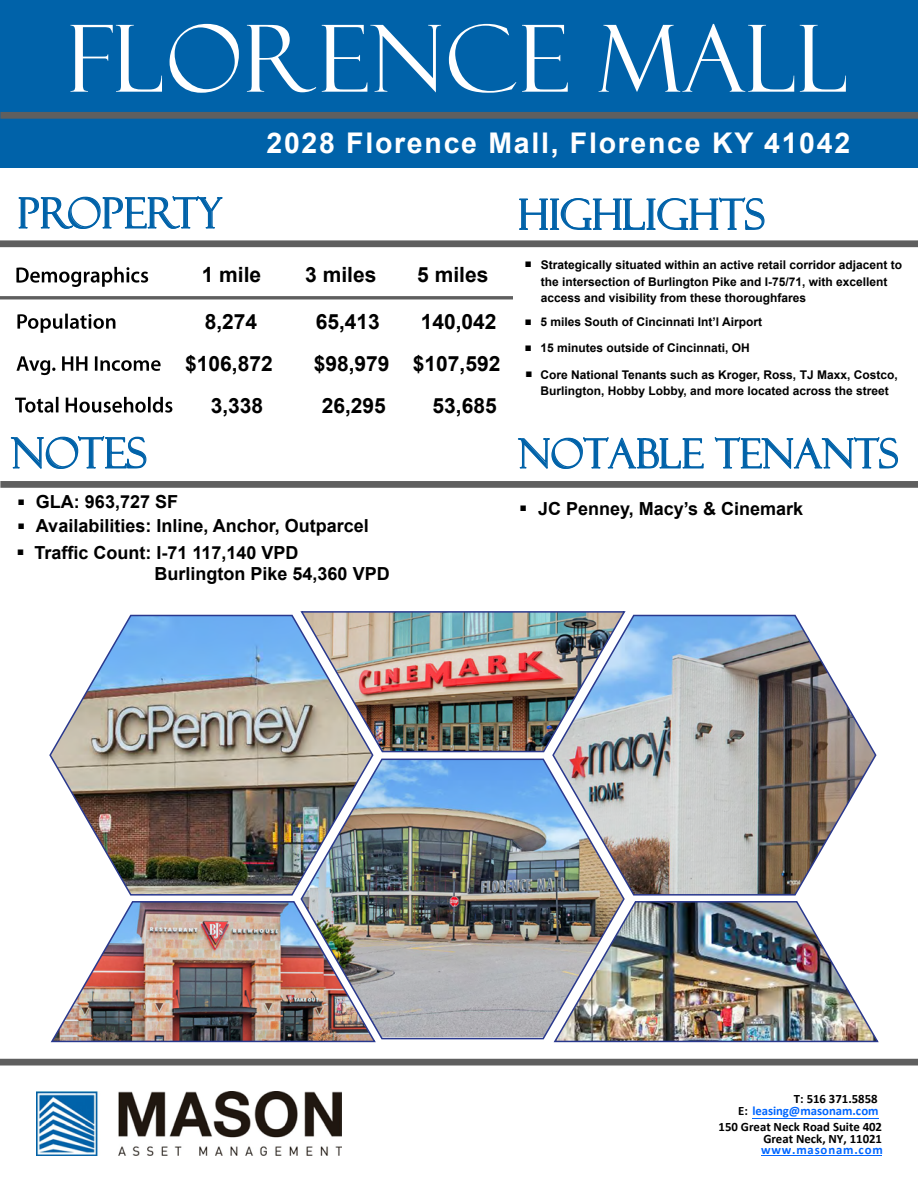
<style>
.page{position:relative;width:918px;height:1188px;background:#fff}
.page>*{position:absolute;margin:0;border:0;box-sizing:border-box;transform-origin:0 0}
.t1{font:92.85px "Felix Titling";letter-spacing:.015em;color:#fff}
.t2{font:42px "Felix Titling";color:#0062a9}
.t3{font:40.5px "Felix Titling";color:#0062a9}
.t4{font:700 39px/57.8px "Arial";color:#000}
.t5{font:700 28.5px "Arial";letter-spacing:.06em;color:#fff}
.t6{font:700 21px "Arial";color:#000}
.t7{font:700 18px/21.6px "Arial";color:#000}
.t8{font:700 12.75px/12px "Calibri";color:#000;text-align:right}
.t9{font:700 12.75px/12.5px "Calibri";color:#06f;text-align:right}
.t10{font:700 12.75px "Calibri";letter-spacing:.07em;color:#06f}
.t11{font:700 12px/16.5px "Arial";color:#000}
.s1{color:#000}
</style>
<div class="page">
<div style="left:0;top:0;width:918px;height:168px;background:#0062a9"></div>
<div style="left:0;top:112px;width:918px;height:7px;background:#5f5f5f"></div>
<img style="left:17px;top:313px;width:99px;height:20px">
<img style="left:16px;top:356px;width:145px;height:20px">
<hr style="left:0;top:296px;width:513px;height:3px;background:#5f5f5f">
<div style="left:0;top:240px;width:918px;height:7px;background:#5f5f5f"></div>
<svg style="left:18px;top:196px;width:205px;height:33px"></svg>
<div style="left:0;top:481px;width:918px;height:7px;background:#5f5f5f"></div>
<svg style="left:10px;top:436px;width:137px;height:33px"></svg>
<div style="left:0;top:1059px;width:918px;height:7px;background:#5f5f5f"></div>
<img style="left:16px;top:266px;width:133px;height:21px">
<img style="left:36px;top:1091px;width:305px;height:64px">
<hr style="left:752px;top:1118px;width:127px;height:1px;background:#06f">
<hr style="left:761px;top:1155px;width:121px;height:1px;background:#06f">
<svg style="left:519px;top:197px;width:246px;height:33px"></svg>
<img style="left:16px;top:396px;width:157px;height:17px">
<svg style="left:518px;top:437px;width:186px;height:32px"></svg>
<svg style="left:714px;top:437px;width:185px;height:32px"></svg>
<img style="left:49px;top:614px;width:325px;height:282px">
<img style="left:299px;top:611px;width:327px;height:142px">
<img style="left:553px;top:901px;width:326px;height:142px">
<img style="left:50px;top:901px;width:326px;height:142px">
<img style="left:551px;top:613px;width:326px;height:283px">
<img style="left:300px;top:757px;width:326px;height:283px">
<h1 class="t1" style="left:67px;top:6px;width:783px">FLORENCE MALL</h1>
<h2 class="t2" style="left:17px;top:189px;width:206px">PROPERTY</h2>
<h3 class="t5" style="left:266px;top:123px;width:585px">2028 Florence Mall, Florence KY 41042</h3>
<h2 class="t2" style="left:518px;top:190px;width:248px">HIGHLIGHTS</h2>
<h3 class="t6" style="left:202px;top:260px;width:61px">1 mile</h3>
<h3 class="t6" style="left:305px;top:260px;width:73px">3 miles</h3>
<h3 class="t6" style="left:417px;top:260px;width:73px">5 miles</h3>
<h3 class="t6" style="left:205px;top:306px;width:54px">8,274</h3>
<h3 class="t6" style="left:316px;top:306px;width:66px">65,413</h3>
<h3 class="t6" style="left:421px;top:306px;width:77px">140,042</h3>
<h3 class="t6" style="left:185px;top:348px;width:89px">$106,872</h3>
<h3 class="t6" style="left:314px;top:348px;width:188px">$98,979 $107,592</h3>
<h2 class="t2" style="left:11px;top:429px;width:137px">NOTES</h2>
<h3 class="t6" style="left:211px;top:390px;width:54px">3,338</h3>
<h3 class="t6" style="left:322px;top:390px;width:66px">26,295</h3>
<h3 class="t6" style="left:433px;top:390px;width:66px">53,685</h3>
<h3 class="t4" style="left:16px;top:463px;width:12px">.</h3>
<h3 class="t4" style="left:16px;top:487px;width:12px">.</h3>
<h3 class="t4" style="left:15px;top:513px;width:12px">.</h3>
<h3 class="t7" style="left:36px;top:490px;width:334px;line-height:24px">GLA: 963,727 SF<br>Availabilities: Inline, Anchor, Outparcel</h3>
<h3 class="t7" style="left:155px;top:542px;width:237px;text-indent:-120px">Traffic Count: I-71 117,140 VPD<br>Burlington Pike 54,360 VPD</h3>
<p class="t11" style="left:541px;top:257px;width:363px">Strategically situated within an active retail corridor adjacent to the intersection of Burlington Pike and I-75/71, with excellent access and visibility from these thoroughfares</p>
<h3 class="t4" style="left:523px;top:225px;width:12px">. .</h3>
<h3 class="t4" style="left:523px;top:309px;width:12px">.</h3>
<p class="t11" style="left:540px;top:340px;width:211px">15 minutes outside of Cincinnati, OH</p>
<h3 class="t4" style="left:523px;top:335px;width:12px">.</h3>
<p class="t11" style="left:540px;top:314px;width:223px">5 miles South of Cincinnati Int’l Airport</p>
<p class="t11" style="left:540px;top:366px;width:359px">Core National Tenants such as Kroger, Ross, TJ Maxx, Costco,<br>Burlington, Hobby Lobby, and more located across the street</p>
<h3 class="t3" style="left:518px;top:430px;width:382px">NOTABLE TENANTS</h3>
<h3 class="t7" style="left:518px;top:498px;width:287px"><sup>.</sup> JC Penney, Macy’s &amp; Cinemark</h3>
<p class="t9" style="left:738px;top:1092px;width:142px"><span class="s1">T: 516 371.5858<br>E:</span> leasing@masonam.com</p>
<p class="t8" style="left:719px;top:1120px;width:165px">150 Great Neck Road Suite 402<br>Great Neck, NY, 11021</p>
<p class="t10" style="left:761px;top:1141px;width:123px">www.masonam.com</p>
</div>
